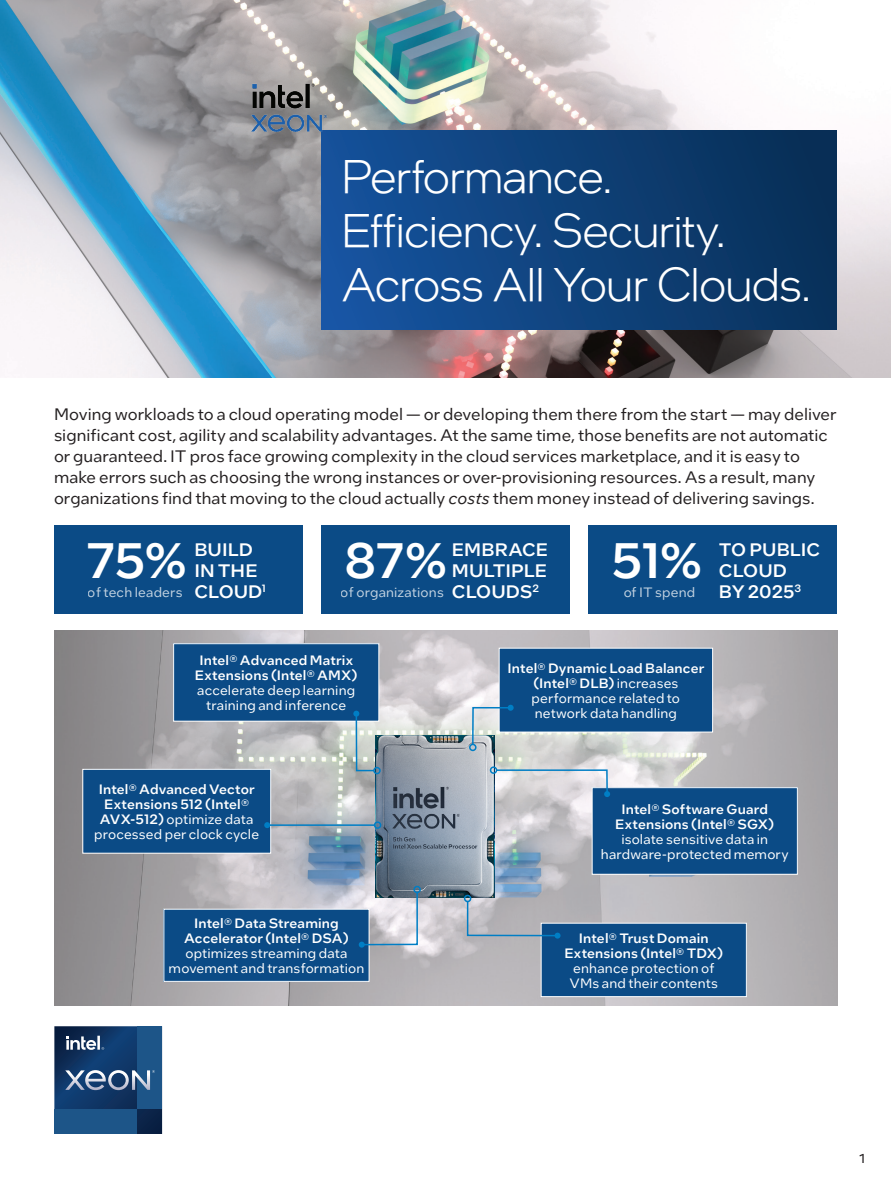
<style>
.page{position:relative;width:891px;height:1188px;background:#fff}
.page>*{position:absolute;margin:0;border:0;box-sizing:border-box;transform-origin:0 0}
.t1{font:500 49.5px "Intel One Text";color:#fff}
.t2{font:300 48px/54px "Intel One Display";letter-spacing:-.01em;color:#fff}
.t3{font:500 18px/21px "Intel One Text";color:#fff}
.t4{font:16.5px/21px "Intel One Text";letter-spacing:.005em;color:#231f20}
.t5{font:13.5px/15px "Intel One Text";letter-spacing:.015em;color:#fff;text-align:center}
.t6{font:500 13.5px/15px "Intel One Text";letter-spacing:.01em;color:#fff;text-align:center}
.t7{font:13.5px "Intel Clear";color:#231f20}
.s1{font-style:italic}
.s2{font-weight:400}
.s3{font-weight:500}
</style>
<div class="page">
<img style="left:0;top:0;width:891px;height:378px">
<div style="left:321px;top:131px;width:516px;height:198px;background:linear-gradient(to right,#1654a0,#072f55)"></div>
<img style="left:249px;top:83px;width:80px;height:49px">
<svg style="left:54px;top:1026px;width:108px;height:108px;background:#254d7a"></svg>
<div style="left:54px;top:525px;width:249px;height:89px;background:#0b4b86"></div>
<div style="left:321px;top:525px;width:248px;height:89px;background:#0b4b86"></div>
<div style="left:588px;top:525px;width:248px;height:89px;background:#0b4b86"></div>
<img style="left:55px;top:631px;width:783px;height:375px">
<img style="left:376px;top:735px;width:118px;height:163px">
<div style="left:174px;top:644px;width:205px;height:77px;background:#0b4b86"></div>
<div style="left:164px;top:909px;width:205px;height:72px;background:#0b4b86"></div>
<div style="left:164px;top:909px;width:205px;height:73px;border:1px solid #fff"></div>
<div style="left:499px;top:648px;width:214px;height:84px;background:#0b4b86"></div>
<div style="left:592px;top:788px;width:205px;height:86px;background:#0b4b86"></div>
<div style="left:592px;top:787px;width:206px;height:87px;border:1px solid #fff"></div>
<div style="left:541px;top:923px;width:205px;height:74px;background:#0b4b86"></div>
<div style="left:541px;top:923px;width:206px;height:74px;border:1px solid #fff"></div>
<div style="left:469px;top:744px;width:8px;height:7px;border:2px solid #007ec5;border-radius:50%"></div>
<svg style="left:471px;top:705px;width:43px;height:41px"></svg>
<svg style="left:466px;top:900px;width:95px;height:39px;background:#a2abb6"></svg>
<div style="left:464px;top:895px;width:7px;height:7px;border:2px solid #007ec5;border-radius:50%"></div>
<svg style="left:495px;top:769px;width:115px;height:28px;background:#c9d1da"></svg>
<div style="left:490px;top:766px;width:7px;height:8px;border:2px solid #007ec5;border-radius:50%"></div>
<div style="left:83px;top:769px;width:188px;height:84px;background:#0b4b86"></div>
<div style="left:83px;top:769px;width:188px;height:84px;border:1px solid #fff"></div>
<svg style="left:353px;top:711px;width:22px;height:61px"></svg>
<div style="left:373px;top:767px;width:8px;height:7px;border:2px solid #007ec5;border-radius:50%"></div>
<svg style="left:359px;top:891px;width:60px;height:57px"></svg>
<div style="left:413px;top:886px;width:8px;height:7px;border:2px solid #007ec5;border-radius:50%"></div>
<hr style="left:267px;top:824px;width:108px;height:2px;background:#007ec5">
<svg style="left:264px;top:822px;width:6px;height:6px"></svg>
<div style="left:374px;top:821px;width:7px;height:8px;border:2px solid #007ec5;border-radius:50%"></div>
<h2 class="t2" style="left:342px;top:149px;width:470px">Performance.<br>Efficiency. Security.<br>Across All Your Clouds.</h2>
<p class="t4" style="left:54px;top:403px;width:784px">Moving workloads to a cloud operating model — or developing them there from the start — may deliver significant cost, agility and scalability advantages. At the same time, those benefits are not automatic or guaranteed. IT pros face growing complexity in the cloud services marketplace, and it is easy to make errors such as choosing the wrong instances or over-provisioning resources. As a result, many organizations find that moving to the cloud actually <span class="s1">costs</span> them money instead of delivering savings.</p>
<h1 class="t1" style="left:86px;top:527px;width:102px">75%</h1>
<h1 class="t1" style="left:344px;top:527px;width:105px">87%</h1>
<h1 class="t1" style="left:611px;top:527px;width:93px">51%</h1>
<p class="t3" style="left:194px;top:538px;width:73px">BUILD<br>IN THE<br>CLOUD<sup>1</sup></p>
<p class="t3" style="left:452px;top:538px;width:98px;text-align:justify">EMBRACE MULTIPLE CLOUDS<sup>2</sup></p>
<p class="t3" style="left:719px;top:538px;width:103px">TO PUBLIC<br>CLOUD<br>BY 2025<sup>3</sup></p>
<p class="t5" style="left:88px;top:585px;width:96px">of tech leaders</p>
<p class="t5" style="left:341px;top:585px;width:104px">of organizations</p>
<p class="t5" style="left:623px;top:585px;width:73px">of IT spend</p>
<p class="t6" style="left:195px;top:652px;width:164px">Intel® Advanced Matrix<br>Extensions (Intel® AMX)</p>
<p class="t5" style="left:197px;top:682px;width:160px">accelerate deep learning training and inference</p>
<p class="t6" style="left:94px;top:781px;width:166px">Intel® Advanced Vector<br>Extensions 512 (Intel®<br>AVX-512) <span class="s2">optimize data processed per clock cycle</span></p>
<p class="t6" style="left:184px;top:915px;width:166px">Intel® Data Streaming<br>Accelerator (Intel® DSA)</p>
<p class="t5" style="left:169px;top:945px;width:197px">optimizes streaming data movement and transformation</p>
<p class="t5" style="left:508px;top:660px;width:198px"><span class="s3">Intel® Dynamic Load Balancer (Intel® DLB)</span> increases performance related to network data handling</p>
<p class="t6" style="left:615px;top:801px;width:160px">Intel® Software Guard<br>Extensions (Intel® SGX)</p>
<p class="t5" style="left:601px;top:831px;width:189px">isolate sensitive data in hardware-protected memory</p>
<p class="t6" style="left:564px;top:930px;width:160px">Intel® Trust Domain<br>Extensions (Intel® TDX)</p>
<p class="t5" style="left:569px;top:960px;width:150px;text-align:left">enhance protection of<br>VMs and their contents</p>
<p class="t7" style="left:858px;top:1149px;width:10px">1</p>
</div>
